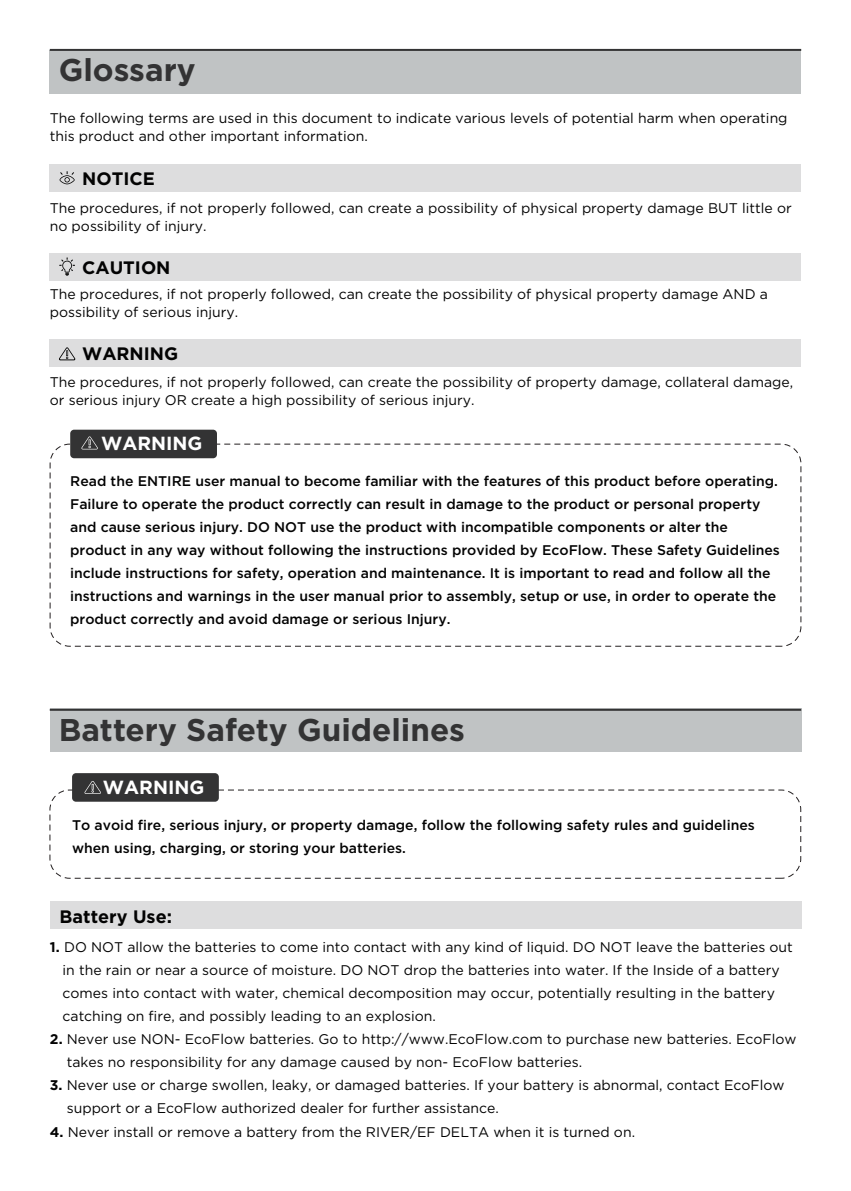
<style>
.page{position:relative;width:851px;height:1191px;background:#fff}
.page>*{position:absolute;margin:0;border:0;box-sizing:border-box;transform-origin:0 0}
.t1{font:700 31.4px "Gotham";color:#333334}
.t2{font:700 19px "Gotham";color:#fff}
.t3{font:700 18px "Gotham";color:#030303}
.t4{font:14px/23px "Gotham";color:#030303}
.t5{font:500 14px/23px "Gotham";color:#030303}
.s1{font-weight:700}
</style>
<div class="page">
<div style="left:50px;top:50px;width:751px;height:43px;background:#c0c3c4"></div>
<div style="left:50px;top:165px;width:751px;height:27px;background:#ddddde"></div>
<div style="left:50px;top:708px;width:751px;height:44px;background:#c0c3c4"></div>
<div style="left:50px;top:789px;width:751px;height:89px;border:1px dashed #231f20;border-radius:20px"></div>
<div style="left:72px;top:773px;width:147px;height:28px;background:#333334;border-radius:4px"></div>
<svg style="left:84px;top:781px;width:17px;height:13px"></svg>
<div style="left:50px;top:444px;width:751px;height:202px;border:1px dashed #231f20;border-radius:20px"></div>
<div style="left:70px;top:430px;width:147px;height:28px;background:#333334;border-radius:4px"></div>
<svg style="left:81px;top:436px;width:17px;height:13px"></svg>
<div style="left:50px;top:253px;width:751px;height:27px;background:#ddddde"></div>
<div style="left:50px;top:339px;width:751px;height:27px;background:#ddddde"></div>
<div style="left:50px;top:901px;width:751px;height:27px;background:#ddddde"></div>
<svg style="left:59px;top:257px;width:16px;height:19px"></svg>
<svg style="left:59px;top:347px;width:16px;height:13px"></svg>
<hr style="left:50px;top:49px;width:751px;height:2px;background:#333334">
<hr style="left:50px;top:709px;width:751px;height:2px;background:#333334">
<svg style="left:60px;top:171px;width:15px;height:13px"></svg>
<h1 class="t1" style="left:59px;top:49px;width:138px">Glossary</h1>
<p class="t4" style="left:50px;top:109px;width:739px;line-height:18px">The following terms are used in this document to indicate various levels of potential harm when operating this product and other important information.</p>
<p class="t3" style="left:82px;top:167px;width:74px">NOTICE</p>
<p class="t4" style="left:50px;top:199px;width:743px;line-height:18px">The procedures, if not properly followed, can create a possibility of physical property damage BUT little or no possibility of injury.</p>
<p class="t3" style="left:82px;top:255px;width:90px">CAUTION</p>
<p class="t4" style="left:50px;top:284px;width:719px;line-height:18px">The procedures, if not properly followed, can create the possibility of physical property damage AND a possibility of serious injury.</p>
<p class="t3" style="left:82px;top:342px;width:98px">WARNING</p>
<p class="t4" style="left:50px;top:373px;width:744px;line-height:18px">The procedures, if not properly followed, can create the possibility of property damage, collateral damage, or serious injury OR create a high possibility of serious injury.</p>
<h2 class="t2" style="left:101px;top:431px;width:103px">WARNING</h2>
<p class="t5" style="left:70px;top:469px;width:711px">Read the ENTIRE user manual to become familiar with the features of this product before operating.<br>Failure to operate the product correctly can result in damage to the product or personal property and cause serious injury. DO NOT use the product with incompatible components or alter the product in any way without following the instructions provided by EcoFlow. These Safety Guidelines include instructions for safety, operation and maintenance. It is important to read and follow all the instructions and warnings in the user manual prior to assembly, setup or use, in order to operate the product correctly and avoid damage or serious Injury.</p>
<h1 class="t1" style="left:59px;top:709px;width:407px">Battery Safety Guidelines</h1>
<h2 class="t2" style="left:103px;top:774px;width:103px">WARNING</h2>
<p class="t5" style="left:72px;top:813px;width:684px">To avoid fire, serious injury, or property damage, follow the following safety rules and guidelines when using, charging, or storing your batteries.</p>
<p class="t3" style="left:60px;top:904px;width:114px">Battery Use:</p>
<p class="t4" style="left:63px;top:935px;width:731px;text-indent:-13px"><span class="s1">1.</span> DO NOT allow the batteries to come into contact with any kind of liquid. DO NOT leave the batteries out in the rain or near a source of moisture. DO NOT drop the batteries into water. If the Inside of a battery comes into contact with water, chemical decomposition may occur, potentially resulting in the battery catching on fire, and possibly leading to an explosion.</p>
<p class="t4" style="left:67px;top:1027px;width:731px;text-indent:-17px"><span class="s1">2.</span> Never use NON- EcoFlow batteries. Go to http://www.EcoFlow.com to purchase new batteries. EcoFlow takes no responsibility for any damage caused by non- EcoFlow batteries.</p>
<p class="t4" style="left:67px;top:1073px;width:719px;text-indent:-17px"><span class="s1">3.</span> Never use or charge swollen, leaky, or damaged batteries. If your battery is abnormal, contact EcoFlow support or a EcoFlow authorized dealer for further assistance.</p>
<p class="t4" style="left:50px;top:1120px;width:586px"><span class="s1">4.</span> Never install or remove a battery from the RIVER/EF DELTA when it is turned on.</p>
</div>
